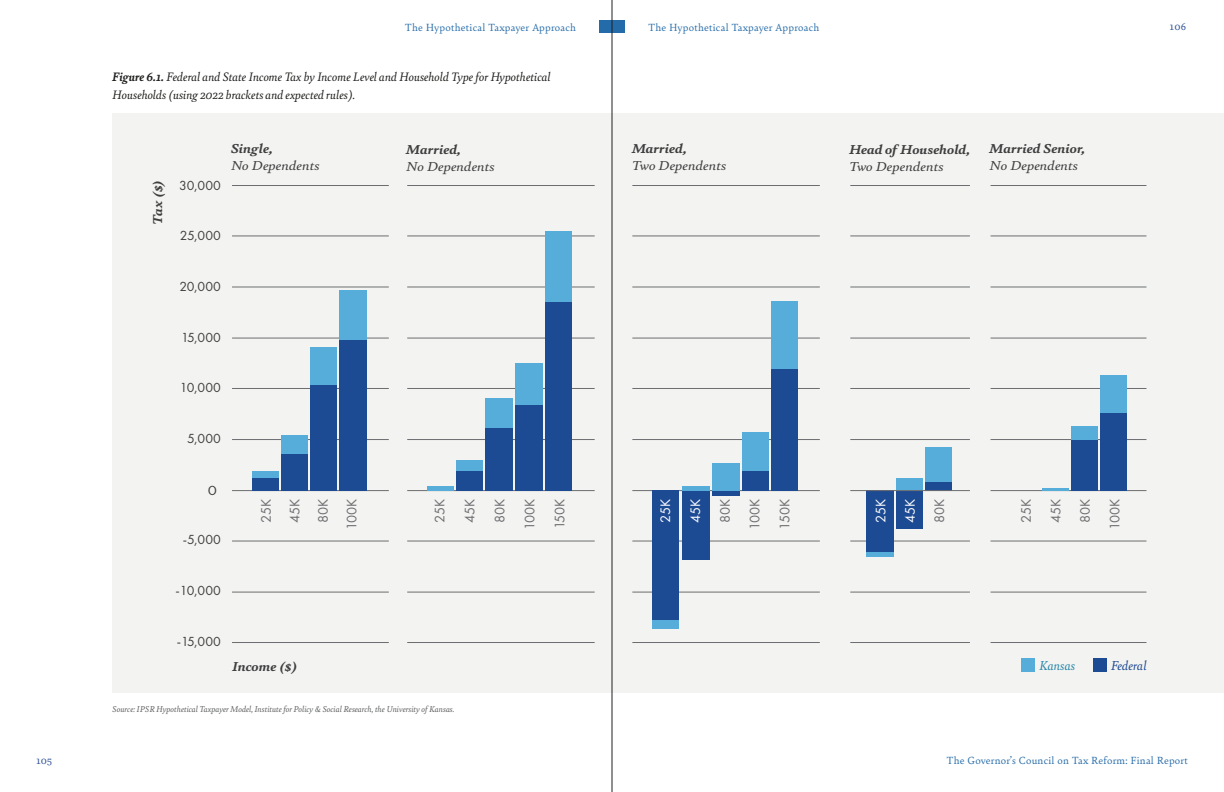
<style>
.page{position:relative;width:1224px;height:792px;background:#fff}
.page>*{position:absolute;margin:0;border:0;box-sizing:border-box;transform-origin:0 0}
.t1{font:14.3px/29.9px "Futura PT";color:#6c6d70}
.t2{font:14.3px/29.3px "Futura PT";color:#fff;text-align:justify}
.t3{font:14.2px/29.6px "Futura PT";color:#6c6d70;text-align:justify}
.t4{font:italic 700 13.7px/16.4px "Bely";letter-spacing:-.005em;color:#3e3e3f;scale:1.19 1}
.t5{font:italic 13.7px/16.4px "Bely";color:#3e3e3f;scale:1.19 1}
.t6{font:13.7px "Futura PT";color:#3e3e3f}
.t7{font:italic 13.7px "Bely";color:#1c4a93}
.t8{font:italic 13.7px "Bely";color:#2786a9}
.t9{font:13.7px "Futura PT";color:#3e3e3f;scale:1.19 1}
.figure_and_table_hea{font:italic 13px/18px "Bely";color:#20211e}
.t10{font:11px "Bely";letter-spacing:.02em;color:#246ba9}
.t11{font:11px "Bely";color:#254a92}
.source_line{font:italic 9px "Bely";color:#5e5f60}
.s1{font-weight:700}
.s2{font-weight:400}
.s3{color:#6c6d70}
</style>
<div class="page">
<div style="left:612px;top:21px;width:12px;height:12px;background:#246ba9"></div>
<div style="left:600px;top:21px;width:12px;height:12px;background:#246ba9"></div>
<div style="left:112px;top:113px;width:1112px;height:580px;background:#f3f3f1"></div>
<hr style="left:612px;top:0;width:1px;height:792px;background:#231f20">
<hr style="left:850px;top:541px;width:120px;height:1px;background:#6c6d70">
<hr style="left:991px;top:185px;width:155px;height:1px;background:#6c6d70">
<hr style="left:991px;top:236px;width:155px;height:1px;background:#6c6d70">
<hr style="left:991px;top:287px;width:155px;height:1px;background:#6c6d70">
<hr style="left:991px;top:338px;width:155px;height:1px;background:#6c6d70">
<hr style="left:991px;top:388px;width:155px;height:1px;background:#6c6d70">
<hr style="left:991px;top:439px;width:155px;height:1px;background:#6c6d70">
<hr style="left:991px;top:541px;width:155px;height:1px;background:#6c6d70">
<hr style="left:991px;top:592px;width:155px;height:1px;background:#6c6d70">
<hr style="left:991px;top:642px;width:155px;height:1px;background:#6c6d70">
<hr style="left:991px;top:490px;width:155px;height:1px;background:#6c6d70">
<hr style="left:407px;top:185px;width:188px;height:1px;background:#6c6d70">
<hr style="left:407px;top:236px;width:188px;height:1px;background:#6c6d70">
<hr style="left:407px;top:287px;width:188px;height:1px;background:#6c6d70">
<hr style="left:407px;top:338px;width:188px;height:1px;background:#6c6d70">
<hr style="left:407px;top:388px;width:188px;height:1px;background:#6c6d70">
<hr style="left:407px;top:439px;width:188px;height:1px;background:#6c6d70">
<hr style="left:407px;top:541px;width:188px;height:1px;background:#6c6d70">
<hr style="left:407px;top:592px;width:188px;height:1px;background:#6c6d70">
<hr style="left:407px;top:642px;width:188px;height:1px;background:#6c6d70">
<hr style="left:407px;top:490px;width:188px;height:1px;background:#6c6d70">
<hr style="left:632px;top:185px;width:188px;height:1px;background:#6c6d70">
<hr style="left:632px;top:236px;width:188px;height:1px;background:#6c6d70">
<hr style="left:632px;top:287px;width:188px;height:1px;background:#6c6d70">
<hr style="left:632px;top:338px;width:188px;height:1px;background:#6c6d70">
<hr style="left:632px;top:388px;width:188px;height:1px;background:#6c6d70">
<hr style="left:632px;top:439px;width:188px;height:1px;background:#6c6d70">
<hr style="left:632px;top:541px;width:188px;height:1px;background:#6c6d70">
<hr style="left:632px;top:592px;width:188px;height:1px;background:#6c6d70">
<hr style="left:632px;top:642px;width:188px;height:1px;background:#6c6d70">
<hr style="left:632px;top:490px;width:188px;height:1px;background:#6c6d70">
<hr style="left:232px;top:185px;width:157px;height:1px;background:#6c6d70">
<hr style="left:232px;top:236px;width:157px;height:1px;background:#6c6d70">
<hr style="left:232px;top:287px;width:157px;height:1px;background:#6c6d70">
<hr style="left:232px;top:338px;width:157px;height:1px;background:#6c6d70">
<hr style="left:232px;top:388px;width:157px;height:1px;background:#6c6d70">
<hr style="left:232px;top:439px;width:157px;height:1px;background:#6c6d70">
<hr style="left:232px;top:541px;width:157px;height:1px;background:#6c6d70">
<hr style="left:232px;top:592px;width:157px;height:1px;background:#6c6d70">
<hr style="left:232px;top:642px;width:157px;height:1px;background:#6c6d70">
<hr style="left:232px;top:490px;width:157px;height:1px;background:#6c6d70">
<div style="left:1100px;top:413px;width:27px;height:78px;background:#1c4a93"></div>
<div style="left:1100px;top:375px;width:27px;height:38px;background:#57add9"></div>
<div style="left:1071px;top:440px;width:27px;height:51px;background:#1c4a93"></div>
<div style="left:1071px;top:426px;width:27px;height:14px;background:#57add9"></div>
<hr style="left:1042px;top:488px;width:26px;height:3px;background:#57add9">
<div style="left:925px;top:482px;width:27px;height:9px;background:#1c4a93"></div>
<div style="left:925px;top:448px;width:27px;height:34px;background:#57add9"></div>
<div style="left:896px;top:491px;width:27px;height:38px;background:#1c4a93"></div>
<div style="left:896px;top:478px;width:27px;height:13px;background:#57add9"></div>
<div style="left:866px;top:491px;width:28px;height:61px;background:#1c4a93"></div>
<div style="left:866px;top:552px;width:28px;height:5px;background:#57add9"></div>
<div style="left:771px;top:369px;width:27px;height:122px;background:#1c4a93"></div>
<div style="left:771px;top:301px;width:27px;height:68px;background:#57add9"></div>
<div style="left:742px;top:471px;width:27px;height:20px;background:#1c4a93"></div>
<div style="left:742px;top:433px;width:27px;height:38px;background:#57add9"></div>
<div style="left:712px;top:491px;width:27px;height:5px;background:#1c4a93"></div>
<div style="left:712px;top:463px;width:27px;height:28px;background:#57add9"></div>
<div style="left:682px;top:491px;width:27px;height:69px;background:#1c4a93"></div>
<div style="left:682px;top:486px;width:27px;height:5px;background:#57add9"></div>
<div style="left:652px;top:491px;width:27px;height:129px;background:#1c4a93"></div>
<div style="left:652px;top:620px;width:27px;height:8px;background:#57add9"></div>
<div style="left:545px;top:302px;width:27px;height:189px;background:#1c4a93"></div>
<div style="left:545px;top:232px;width:27px;height:70px;background:#57add9"></div>
<div style="left:515px;top:404px;width:28px;height:87px;background:#1c4a93"></div>
<div style="left:515px;top:363px;width:28px;height:41px;background:#57add9"></div>
<div style="left:485px;top:428px;width:28px;height:63px;background:#1c4a93"></div>
<div style="left:485px;top:398px;width:28px;height:30px;background:#57add9"></div>
<div style="left:456px;top:471px;width:27px;height:20px;background:#1c4a93"></div>
<div style="left:456px;top:460px;width:27px;height:11px;background:#57add9"></div>
<div style="left:427px;top:486px;width:26px;height:5px;background:#57add9"></div>
<div style="left:339px;top:340px;width:28px;height:151px;background:#1c4a93"></div>
<div style="left:339px;top:290px;width:28px;height:50px;background:#57add9"></div>
<div style="left:310px;top:385px;width:27px;height:106px;background:#1c4a93"></div>
<div style="left:310px;top:347px;width:27px;height:38px;background:#57add9"></div>
<div style="left:281px;top:453px;width:27px;height:38px;background:#1c4a93"></div>
<div style="left:281px;top:435px;width:27px;height:18px;background:#57add9"></div>
<div style="left:252px;top:478px;width:26px;height:13px;background:#1c4a93"></div>
<div style="left:252px;top:471px;width:26px;height:7px;background:#57add9"></div>
<hr style="left:850px;top:185px;width:120px;height:1px;background:#6c6d70">
<hr style="left:850px;top:236px;width:120px;height:1px;background:#6c6d70">
<hr style="left:850px;top:287px;width:120px;height:1px;background:#6c6d70">
<hr style="left:850px;top:338px;width:120px;height:1px;background:#6c6d70">
<hr style="left:850px;top:388px;width:120px;height:1px;background:#6c6d70">
<hr style="left:850px;top:439px;width:120px;height:1px;background:#6c6d70">
<hr style="left:850px;top:592px;width:120px;height:1px;background:#6c6d70">
<hr style="left:850px;top:642px;width:120px;height:1px;background:#6c6d70">
<hr style="left:850px;top:490px;width:120px;height:1px;background:#6c6d70">
<div style="left:1021px;top:658px;width:14px;height:14px;background:#57add9"></div>
<div style="left:1093px;top:658px;width:14px;height:14px;background:#1c4a93"></div>
<p class="t11" style="left:36px;top:752px;width:17px">105</p>
<p class="t10" style="left:405px;top:19px;width:173px">The Hypothetical Taxpayer Approach</p>
<h1 class="figure_and_table_hea" style="left:112px;top:67px;width:440px"><span class="s1">Figure 6.1.</span> Federal and State Income Tax by Income Level and Household Type for Hypothetical<br>Households (using 2022 brackets and expected rules).</h1>
<p class="t10" style="left:648px;top:19px;width:173px">The Hypothetical Taxpayer Approach</p>
<p class="t4" style="left:149px;top:225px;width:40px;rotate:-90deg">Tax ($)</p>
<p class="t6" style="left:179px;top:177px;width:43px">30,000</p>
<p class="t5" style="left:231px;top:140px;width:76px"><span class="s1">Single,<br></span>No Dependents</p>
<p class="t6" style="left:180px;top:228px;width:42px">25,000</p>
<p class="t6" style="left:179px;top:278px;width:43px">20,000</p>
<p class="t6" style="left:181px;top:329px;width:41px">15,000</p>
<p class="t6" style="left:180px;top:380px;width:42px">10,000</p>
<p class="t6" style="left:187px;top:430px;width:35px">5,000</p>
<p class="t9" style="left:208px;top:482px;width:9px">0</p>
<p class="t6" style="left:183px;top:532px;width:40px">-5,000</p>
<p class="t6" style="left:176px;top:582px;width:47px">-10,000</p>
<p class="t1" style="left:252px;top:523px;width:26px;line-height:28.5px;text-align:justify;rotate:-90deg">25K 45K 80K</p>
<p class="t6" style="left:177px;top:633px;width:46px">-15,000</p>
<p class="t4" style="left:232px;top:658px;width:57px">Income ($)</p>
<p class="t1" style="left:337px;top:530px;width:33px;rotate:-90deg">100K</p>
<p class="t5" style="left:406px;top:141px;width:76px"><span class="s1">Married,<br></span>No Dependents</p>
<p class="t5" style="left:632px;top:140px;width:81px"><span class="s1">Married,<br></span>Two Dependents</p>
<p class="t4" style="left:849px;top:141px;width:103px">Head of Household,<br><span class="s2">Two Dependents</span></p>
<p class="t4" style="left:989px;top:140px;width:82px">Married Senior,<br><span class="s2">No Dependents</span></p>
<p class="t1" style="left:425px;top:523px;width:26px;text-align:justify;rotate:-90deg">25K 45K 80K</p>
<p class="t1" style="left:515px;top:530px;width:33px;rotate:-90deg">100K<br>150K</p>
<p class="t2" style="left:651px;top:523px;width:26px;line-height:29.8px;rotate:-90deg">25K 45K <span class="s3">80K</span></p>
<p class="t1" style="left:740px;top:530px;width:33px;rotate:-90deg">100K<br>150K</p>
<p class="t2" style="left:866px;top:523px;width:26px;rotate:-90deg">25K 45K <span class="s3">80K</span></p>
<p class="t3" style="left:1011px;top:523px;width:26px;rotate:-90deg">25K 45K 80K</p>
<p class="t3" style="left:1100px;top:530px;width:33px;rotate:-90deg">100K</p>
<p class="t8" style="left:1039px;top:656px;width:38px">Kansas</p>
<p class="t7" style="left:1111px;top:656px;width:38px">Federal</p>
<h2 class="source_line" style="left:112px;top:702px;width:344px">Source: IPSR Hypothetical Taxpayer Model, Institute for Policy &amp; Social Research, the University of Kansas.</h2>
<p class="t11" style="left:1170px;top:18px;width:18px">106</p>
<p class="t10" style="left:946px;top:752px;width:243px">The Governor’s Council on Tax Reform: Final Report</p>
</div>
